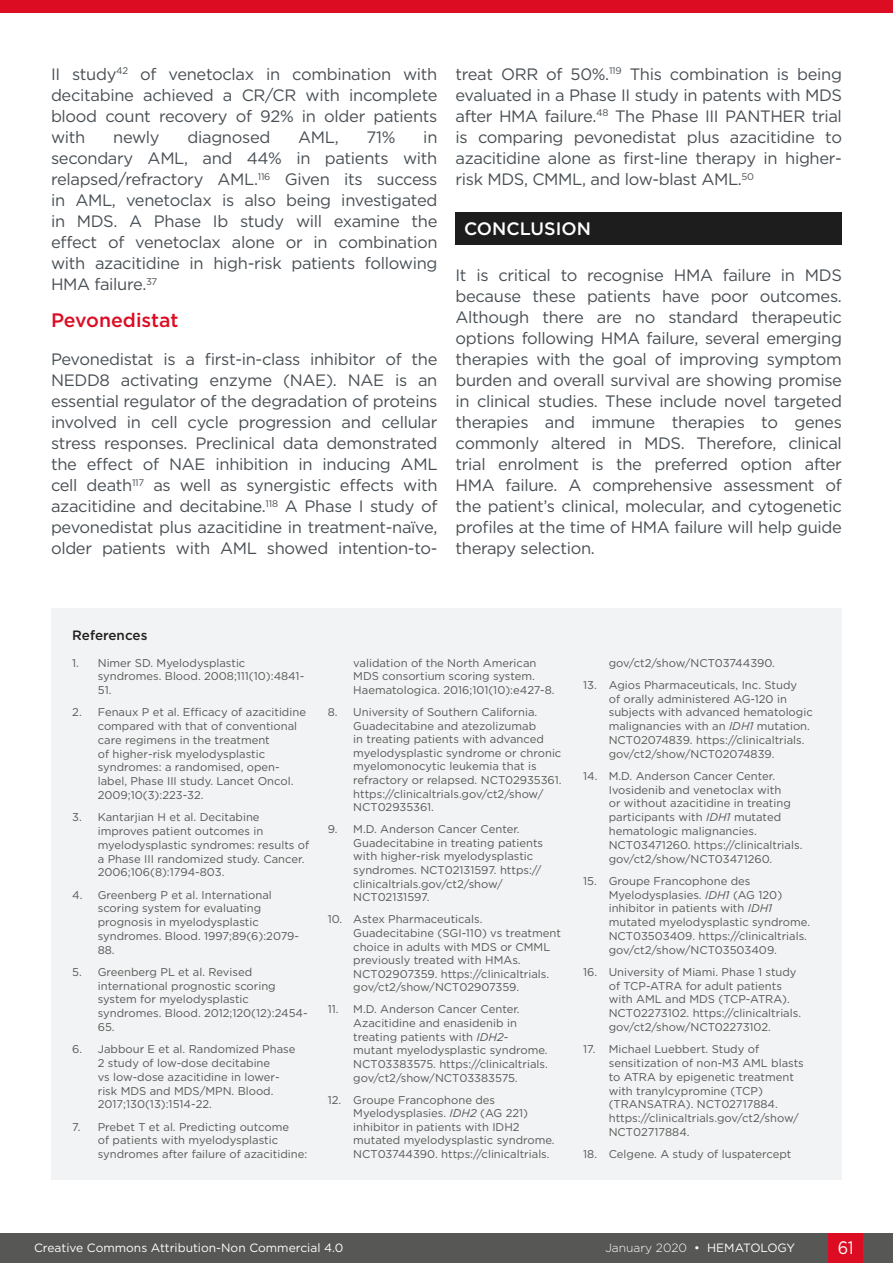
<style>
.page{position:relative;width:893px;height:1263px;background:#fff}
.page>*{position:absolute;margin:0;border:0;box-sizing:border-box;transform-origin:0 0}
.H2__Heading_2{font:500 19.5px "Gotham";color:#dc0c23}
.H1__Heading_1{font:500 18px "Gotham";color:#fff}
.t1{font:18px "Gotham";color:#fff;scale:.9 1}
.Body_Text{font:16.5px/21px "Gotham";letter-spacing:-.02em;color:#484f54;text-align:justify}
.t2{font:500 13.5px "Gotham";color:#231f20}
.t3{font:12px "Gotham";color:#fff}
.t4{font:300 12px "Gotham";color:#fff}
.t5{font:11.25px/13.8px "Gotham";color:#575756}
.s1{font-style:italic}
.s2{font-weight:400}
</style>
<div class="page">
<div style="left:0;top:1233px;width:893px;height:30px;background:#575756"></div>
<div style="left:829px;top:1233px;width:34px;height:30px;background:#dc0c23"></div>
<div style="left:0;top:0;width:893px;height:13px;background:#dc0c23"></div>
<div style="left:455px;top:212px;width:387px;height:32px;background:#1d1d1d"></div>
<div style="left:51px;top:608px;width:791px;height:571px;background:#f2f3f4"></div>
<p class="Body_Text" style="left:51px;top:63px;width:388px">II study<sup>42</sup> of venetoclax in combination with decitabine achieved a CR/CR with incomplete blood count recovery of 92% in older patients with</p>
<p class="Body_Text" style="left:113px;top:126px;width:48px">newly</p>
<p class="Body_Text" style="left:187px;top:126px;width:84px">diagnosed</p>
<p class="Body_Text" style="left:298px;top:126px;width:42px">AML,</p>
<p class="Body_Text" style="left:367px;top:126px;width:31px">71%</p>
<p class="Body_Text" style="left:51px;top:126px;width:388px;text-indent:372px">in secondary AML, and 44% in patients with relapsed/refractory AML.<sup>116</sup> Given its success in AML, venetoclax is also being investigated in MDS. A Phase Ib study will examine the effect of venetoclax alone or in combination with azacitidine in high-risk patients following HMA failure.<sup>37</sup></p>
<p class="H2__Heading_2" style="left:51px;top:307px;width:129px">Pevonedistat</p>
<p class="Body_Text" style="left:51px;top:348px;width:388px">Pevonedistat is a first-in-class inhibitor of the NEDD8 activating enzyme (NAE). NAE is an essential regulator of the degradation of proteins involved in cell cycle progression and cellular stress responses. Preclinical data demonstrated the effect of NAE inhibition in inducing AML cell death<sup>117</sup> as well as synergistic effects with azacitidine and decitabine.<sup>118</sup> A Phase I study of pevonedistat plus azacitidine in treatment-naïve, older patients with AML showed intention-to-</p>
<p class="Body_Text" style="left:455px;top:63px;width:388px">treat ORR of 50%.<sup>119</sup> This combination is being evaluated in a Phase II study in patents with MDS after HMA failure.<sup>48</sup> The Phase III PANTHER trial is comparing pevonedistat plus azacitidine to azacitidine alone as first-line therapy in higher&shy;risk MDS, CMML, and low-blast AML.<sup>50</sup></p>
<p class="H1__Heading_1" style="left:464px;top:216px;width:128px">CONCLUSION</p>
<p class="Body_Text" style="left:455px;top:264px;width:388px">It is critical to recognise HMA failure in MDS because these patients have poor outcomes.<br>Although there are no standard therapeutic options following HMA failure, several emerging therapies with the goal of improving symptom burden and overall survival are showing promise in clinical studies. These include novel targeted therapies and immune therapies to genes commonly altered in MDS. Therefore, clinical trial enrolment is the preferred option after HMA failure. A comprehensive assessment of the patient’s clinical, molecular, and cytogenetic profiles at the time of HMA failure will help guide therapy selection.</p>
<p class="t2" style="left:72px;top:627px;width:77px">References</p>
<p class="t5" style="left:98px;top:655px;width:208px;text-indent:-26px">1. Nimer SD. Myelodysplastic syndromes. Blood. 2008;111(10):4841-<br>51.</p>
<p class="t5" style="left:98px;top:705px;width:210px;text-indent:-26px">2. Fenaux P et al. Efficacy of azacitidine compared with that of conventional care regimens in the treatment<br>of higher-risk myelodysplastic syndromes: a randomised, open&shy;label, Phase III study. Lancet Oncol.<br>2009;10(3):223-32.</p>
<p class="t5" style="left:98px;top:810px;width:213px;text-indent:-26px">3. Kantarjian H et al. Decitabine improves patient outcomes in myelodysplastic syndromes: results of a Phase III randomized study. Cancer.<br>2006;106(8):1794-803.</p>
<p class="t5" style="left:98px;top:887px;width:203px;text-indent:-26px">4. Greenberg P et al. International scoring system for evaluating prognosis in myelodysplastic syndromes. Blood. 1997;89(6):2079-<br>88.</p>
<p class="t5" style="left:98px;top:965px;width:211px;text-indent:-26px">5. Greenberg PL et al. Revised international prognostic scoring system for myelodysplastic syndromes. Blood. 2012;120(12):2454-<br>65.</p>
<p class="t5" style="left:98px;top:1042px;width:199px;text-indent:-26px">6. Jabbour E et al. Randomized Phase<br>2 study of low-dose decitabine<br>vs low-dose azacitidine in lower&shy;risk MDS and MDS/MPN. Blood.<br>2017;130(13):1514-22.</p>
<p class="t5" style="left:98px;top:1119px;width:211px;text-indent:-26px">7. Prebet T et al. Predicting outcome<br>of patients with myelodysplastic syndromes after failure of azacitidine:</p>
<p class="t5" style="left:353px;top:655px;width:203px">validation of the North American<br>MDS consortium scoring system.<br>Haematologica. 2016;101(10):e427-8.</p>
<p class="t5" style="left:353px;top:705px;width:210px;text-indent:-26px">8. University of Southern California.<br>Guadecitabine and atezolizumab<br>in treating patients with advanced myelodysplastic syndrome or chronic myelomonocytic leukemia that is refractory or relapsed. NCT02935361. https://clinicaltrials.gov/ct2/show/ NCT02935361.</p>
<p class="t5" style="left:353px;top:822px;width:191px;text-indent:-26px">9. M.D. Anderson Cancer Center.<br>Guadecitabine in treating patients with higher-risk myelodysplastic syndromes. NCT02131597. https:// clinicaltrials.gov/ct2/show/<br>NCT02131597.</p>
<p class="t5" style="left:353px;top:912px;width:209px;text-indent:-26px">10. Astex Pharmaceuticals.<br>Guadecitabine (SGI-110) vs treatment choice in adults with MDS or CMML previously treated with HMAs.<br>NCT02907359. https://clinicaltrials. gov/ct2/show/NCT02907359.</p>
<p class="t5" style="left:353px;top:1002px;width:196px;text-indent:-26px">11. M.D. Anderson Cancer Center.<br>Azacitidine and enasidenib in treating patients with <span class="s1">IDH2</span>- mutant myelodysplastic syndrome.<br>NCT03383575. https://clinicaltrials. gov/ct2/show/NCT03383575.</p>
<p class="t5" style="left:353px;top:1092px;width:203px;text-indent:-26px">12. Groupe Francophone des Myelodysplasies. <span class="s1">IDH2</span> (AG 221) inhibitor in patients with IDH2 mutated myelodysplastic syndrome.<br>NCT03744390. https://clinicaltrials.</p>
<p class="t5" style="left:609px;top:655px;width:168px">gov/ct2/show/NCT03744390.</p>
<p class="t5" style="left:609px;top:678px;width:206px;text-indent:-26px">13. Agios Pharmaceuticals, Inc. Study<br>of orally administered AG-120 in subjects with advanced hematologic malignancies with an <span class="s1">IDH1</span> mutation.<br>NCT02074839. https://clinicaltrials. gov/ct2/show/NCT02074839.</p>
<p class="t5" style="left:609px;top:769px;width:195px;text-indent:-26px">14. M.D. Anderson Cancer Center.<br>Ivosidenib and venetoclax with<br>or without azacitidine in treating participants with <span class="s1">IDH1</span> mutated hematologic malignancies.<br>NCT03471260. https://clinicaltrials. gov/ct2/show/NCT03471260.</p>
<p class="t5" style="left:609px;top:874px;width:203px;text-indent:-26px">15. Groupe Francophone des Myelodysplasies. <span class="s1">IDH1</span> (AG 120) inhibitor in patients with <span class="s1">IDH1 </span>mutated myelodysplastic syndrome.<br>NCT03503409. https://clinicaltrials. gov/ct2/show/NCT03503409.</p>
<p class="t5" style="left:609px;top:965px;width:194px;text-indent:-26px">16. University of Miami. Phase 1 study of TCP-ATRA for adult patients with AML and MDS (TCP-ATRA).<br>NCT02273102. https://clinicaltrials. gov/ct2/show/NCT02273102.</p>
<p class="t5" style="left:609px;top:1042px;width:197px;text-indent:-26px">17. Michael Luebbert. Study of sensitization of non-M3 AML blasts to ATRA by epigenetic treatment with tranylcypromine (TCP) (TRANSATRA). NCT02717884. https://clinicaltrials.gov/ct2/show/<br>NCT02717884.</p>
<p class="t5" style="left:583px;top:1147px;width:210px">18. Celgene. A study of luspatercept</p>
<p class="t3" style="left:34px;top:1240px;width:311px">Creative Commons Attribution-Non Commercial 4.0</p>
<p class="t4" style="left:605px;top:1240px;width:191px">January 2020 <span class="s2">• HEMATOLOGY</span></p>
<h2 class="t1" style="left:838px;top:1236px;width:19px">61</h2>
</div>
